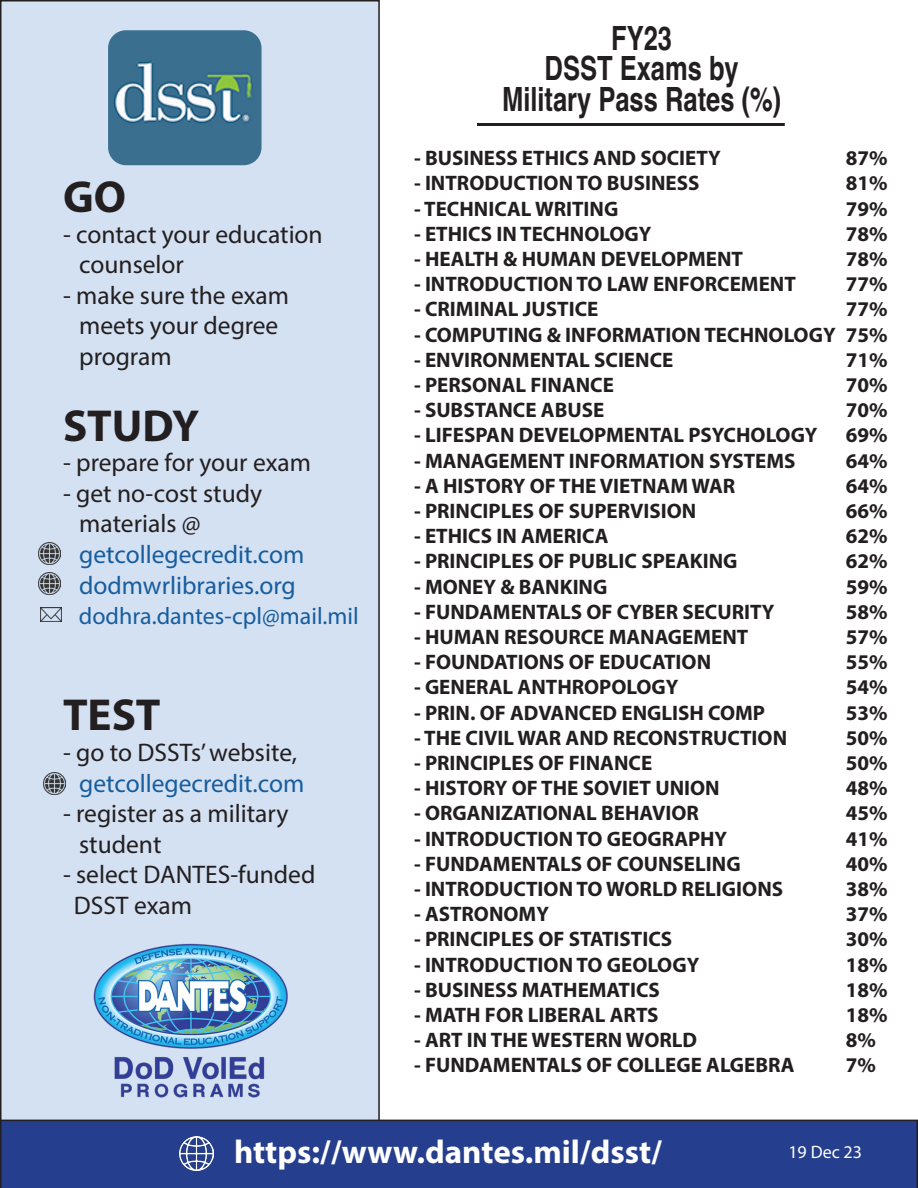
<style>
.page{position:relative;width:918px;height:1188px;background:#fff}
.page>*{position:absolute;margin:0;border:0;box-sizing:border-box;transform-origin:0 0}
.t1{font:700 45px "Myriad Pro";color:#231f20}
.t2{font:700 33.45px "Helvetica";color:#231f20;scale:.76 1}
.t3{font:700 33px "Myriad Pro";color:#fff}
.t4{font:25.5px "Myriad Pro";color:#231f20}
.t5{font:25.5px "Myriad Pro";color:#175d9e}
.t6{font:24px "Myriad Pro";color:#175d9e}
.t7{font:700 21px "Myriad Pro";color:#231f20}
.t8{font:18px "Myriad Pro";color:#fff}
</style>
<div class="page">
<div style="left:1px;top:1px;width:378px;height:1132px;background:#d4e1f2"></div>
<div style="left:0;top:1120px;width:918px;height:68px;background:#253f8e"></div>
<img style="left:93px;top:943px;width:195px;height:155px">
<hr style="left:477px;top:123px;width:308px;height:3px;background:#231f20">
<img style="left:108px;top:30px;width:154px;height:135px">
<img style="left:39px;top:542px;width:21px;height:22px">
<img style="left:40px;top:608px;width:22px;height:13px">
<img style="left:179px;top:1137px;width:34px;height:34px">
<img style="left:39px;top:572px;width:21px;height:22px">
<img style="left:44px;top:772px;width:21px;height:22px">
<p class="t1" style="left:63px;top:167px;width:64px">GO</p>
<p class="t4" style="left:63px;top:218px;width:261px">- contact your education</p>
<p class="t4" style="left:79px;top:249px;width:106px">counselor</p>
<p class="t4" style="left:63px;top:279px;width:228px">- make sure the exam</p>
<p class="t4" style="left:79px;top:310px;width:201px">meets your degree</p>
<p class="t4" style="left:79px;top:341px;width:94px">program</p>
<p class="t1" style="left:63px;top:396px;width:138px">STUDY</p>
<p class="t4" style="left:63px;top:447px;width:250px">- prepare for your exam</p>
<p class="t4" style="left:63px;top:477px;width:201px">- get no-cost study</p>
<p class="t4" style="left:79px;top:508px;width:123px">materials @</p>
<p class="t5" style="left:79px;top:539px;width:227px">getcollegecredit.com</p>
<p class="t5" style="left:79px;top:569px;width:218px">dodmwrlibraries.org</p>
<p class="t6" style="left:79px;top:601px;width:281px">dodhra.dantes-cpl@mail.mil</p>
<p class="t1" style="left:63px;top:686px;width:99px">TEST</p>
<p class="t4" style="left:63px;top:737px;width:236px">- go to DSSTs’ website,</p>
<p class="t5" style="left:79px;top:767px;width:227px">getcollegecredit.com</p>
<p class="t4" style="left:63px;top:798px;width:227px">- register as a military</p>
<p class="t4" style="left:79px;top:828px;width:84px">student</p>
<p class="t4" style="left:63px;top:859px;width:254px">- select DANTES-funded</p>
<p class="t4" style="left:74px;top:890px;width:120px">DSST exam</p>
<p class="t2" style="left:611px;top:18px;width:82px">FY23</p>
<p class="t2" style="left:545px;top:48px;width:257px">DSST Exams by</p>
<p class="t2" style="left:502px;top:79px;width:369px">Military Pass Rates (%)</p>
<p class="t7" style="left:414px;top:144px;width:308px">- BUSINESS ETHICS AND SOCIETY</p>
<p class="t7" style="left:846px;top:144px;width:43px">87%</p>
<p class="t7" style="left:414px;top:170px;width:287px">- INTRODUCTION TO BUSINESS</p>
<p class="t7" style="left:846px;top:170px;width:43px">81%</p>
<p class="t7" style="left:414px;top:195px;width:206px">- TECHNICAL WRITING</p>
<p class="t7" style="left:846px;top:195px;width:43px">79%</p>
<p class="t7" style="left:414px;top:220px;width:239px">- ETHICS IN TECHNOLOGY</p>
<p class="t7" style="left:846px;top:220px;width:43px">78%</p>
<p class="t7" style="left:414px;top:245px;width:331px">- HEALTH &amp; HUMAN DEVELOPMENT</p>
<p class="t7" style="left:846px;top:245px;width:43px">78%</p>
<p class="t7" style="left:414px;top:270px;width:383px">- INTRODUCTION TO LAW ENFORCEMENT</p>
<p class="t7" style="left:846px;top:270px;width:43px">77%</p>
<p class="t7" style="left:414px;top:296px;width:186px">- CRIMINAL JUSTICE</p>
<p class="t7" style="left:846px;top:296px;width:43px">77%</p>
<p class="t7" style="left:414px;top:321px;width:475px">- COMPUTING &amp; INFORMATION TECHNOLOGY 75%</p>
<p class="t7" style="left:414px;top:346px;width:261px">- ENVIRONMENTAL SCIENCE</p>
<p class="t7" style="left:846px;top:346px;width:43px">71%</p>
<p class="t7" style="left:414px;top:371px;width:202px">- PERSONAL FINANCE</p>
<p class="t7" style="left:846px;top:371px;width:43px">70%</p>
<p class="t7" style="left:414px;top:396px;width:192px">- SUBSTANCE ABUSE</p>
<p class="t7" style="left:846px;top:396px;width:43px">70%</p>
<p class="t7" style="left:414px;top:422px;width:405px">- LIFESPAN DEVELOPMENTAL PSYCHOLOGY</p>
<p class="t7" style="left:846px;top:422px;width:43px">69%</p>
<p class="t7" style="left:414px;top:447px;width:383px">- MANAGEMENT INFORMATION SYSTEMS</p>
<p class="t7" style="left:846px;top:447px;width:43px">64%</p>
<p class="t7" style="left:414px;top:472px;width:323px">- A HISTORY OF THE VIETNAM WAR</p>
<p class="t7" style="left:846px;top:472px;width:43px">64%</p>
<p class="t7" style="left:414px;top:497px;width:284px">- PRINCIPLES OF SUPERVISION</p>
<p class="t7" style="left:846px;top:497px;width:43px">66%</p>
<p class="t7" style="left:414px;top:522px;width:196px">- ETHICS IN AMERICA</p>
<p class="t7" style="left:846px;top:522px;width:43px">62%</p>
<p class="t7" style="left:414px;top:548px;width:325px">- PRINCIPLES OF PUBLIC SPEAKING</p>
<p class="t7" style="left:846px;top:548px;width:43px">62%</p>
<p class="t7" style="left:414px;top:573px;width:195px">- MONEY &amp; BANKING</p>
<p class="t7" style="left:846px;top:573px;width:43px">59%</p>
<p class="t7" style="left:414px;top:598px;width:362px">- FUNDAMENTALS OF CYBER SECURITY</p>
<p class="t7" style="left:846px;top:598px;width:43px">58%</p>
<p class="t7" style="left:414px;top:623px;width:336px">- HUMAN RESOURCE MANAGEMENT</p>
<p class="t7" style="left:846px;top:623px;width:43px">57%</p>
<p class="t7" style="left:414px;top:648px;width:299px">- FOUNDATIONS OF EDUCATION</p>
<p class="t7" style="left:846px;top:648px;width:43px">55%</p>
<p class="t7" style="left:414px;top:674px;width:266px">- GENERAL ANTHROPOLOGY</p>
<p class="t7" style="left:846px;top:674px;width:43px">54%</p>
<p class="t7" style="left:414px;top:699px;width:353px">- PRIN. OF ADVANCED ENGLISH COMP</p>
<p class="t7" style="left:846px;top:699px;width:43px">53%</p>
<p class="t7" style="left:414px;top:724px;width:375px">- THE CIVIL WAR AND RECONSTRUCTION</p>
<p class="t7" style="left:846px;top:724px;width:43px">50%</p>
<p class="t7" style="left:414px;top:749px;width:240px">- PRINCIPLES OF FINANCE</p>
<p class="t7" style="left:846px;top:749px;width:43px">50%</p>
<p class="t7" style="left:414px;top:774px;width:307px">- HISTORY OF THE SOVIET UNION</p>
<p class="t7" style="left:846px;top:774px;width:43px">48%</p>
<p class="t7" style="left:414px;top:800px;width:286px">- ORGANIZATIONAL BEHAVIOR</p>
<p class="t7" style="left:846px;top:800px;width:43px">45%</p>
<p class="t7" style="left:414px;top:825px;width:315px">- INTRODUCTION TO GEOGRAPHY</p>
<p class="t7" style="left:846px;top:825px;width:43px">41%</p>
<p class="t7" style="left:414px;top:850px;width:328px">- FUNDAMENTALS OF COUNSELING</p>
<p class="t7" style="left:846px;top:850px;width:43px">40%</p>
<p class="t7" style="left:414px;top:875px;width:371px">- INTRODUCTION TO WORLD RELIGIONS</p>
<p class="t7" style="left:846px;top:875px;width:43px">38%</p>
<p class="t7" style="left:414px;top:900px;width:137px">- ASTRONOMY</p>
<p class="t7" style="left:846px;top:900px;width:43px">37%</p>
<p class="t7" style="left:414px;top:926px;width:260px">- PRINCIPLES OF STATISTICS</p>
<p class="t7" style="left:846px;top:926px;width:43px">30%</p>
<p class="t7" style="left:414px;top:951px;width:287px">- INTRODUCTION TO GEOLOGY</p>
<p class="t7" style="left:846px;top:951px;width:43px">18%</p>
<p class="t7" style="left:414px;top:976px;width:247px">- BUSINESS MATHEMATICS</p>
<p class="t7" style="left:846px;top:976px;width:43px">18%</p>
<p class="t7" style="left:414px;top:1001px;width:246px">- MATH FOR LIBERAL ARTS</p>
<p class="t7" style="left:846px;top:1001px;width:43px">18%</p>
<p class="t7" style="left:414px;top:1026px;width:285px">- ART IN THE WESTERN WORLD</p>
<p class="t7" style="left:846px;top:1026px;width:32px">8%</p>
<p class="t7" style="left:414px;top:1052px;width:382px">- FUNDAMENTALS OF COLLEGE ALGEBRA</p>
<p class="t7" style="left:846px;top:1052px;width:32px">7%</p>
<p class="t3" style="left:234px;top:1131px;width:430px">https://www.dantes.mil/dsst/</p>
<p class="t8" style="left:788px;top:1141px;width:75px">19 Dec 23</p>
</div>
